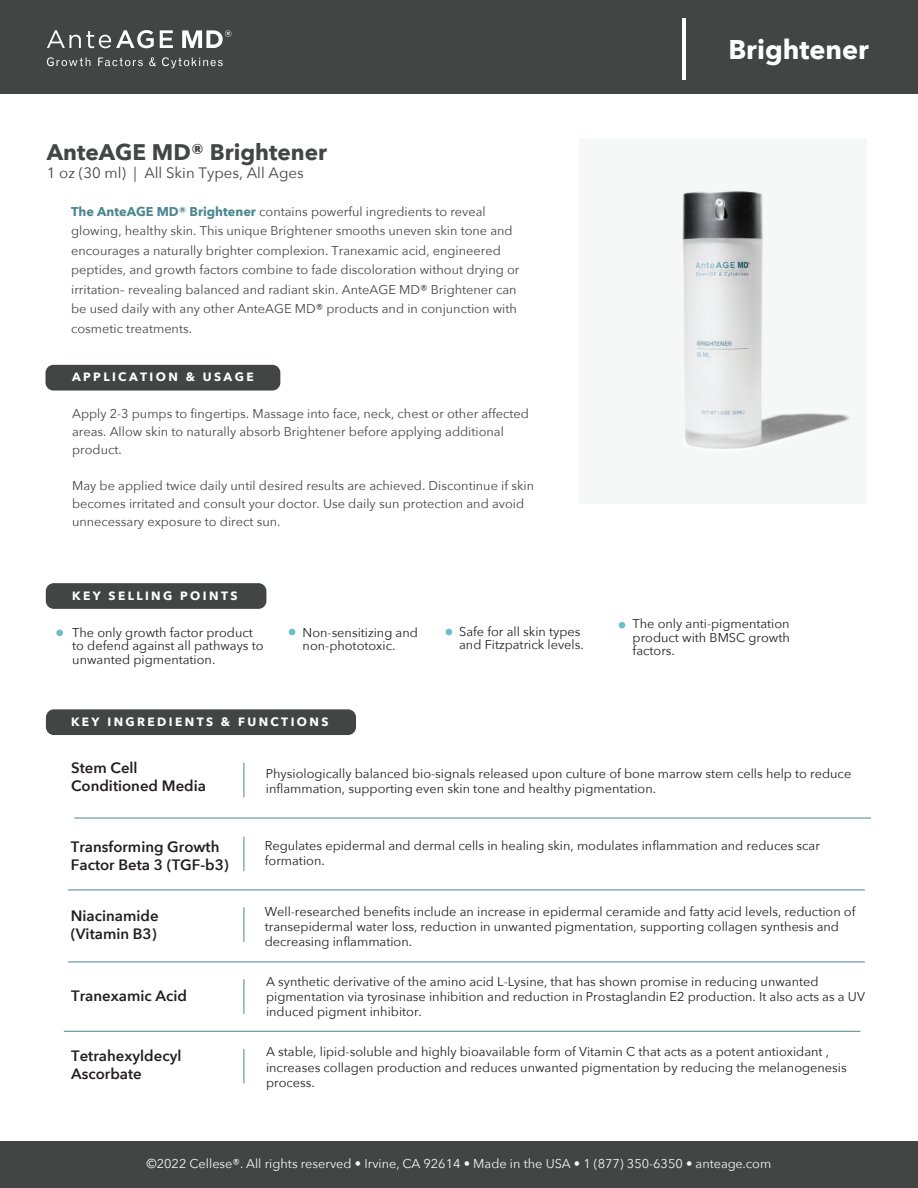
<style>
.page{position:relative;width:918px;height:1188px;background:#fff}
.page>*{position:absolute;margin:0;border:0;box-sizing:border-box;transform-origin:0 0}
.t1{font:700 27px "Avenir Next";color:#fff}
.t2{font:700 22.5px "Avenir Next";color:#444545}
.t3{font:600 15px/18px "Avenir Next";color:#231f20}
.t4{font:15px "Avenir Next";color:#444545}
.t5{font:12.75px/15.3px "Avenir Next";color:#231f20}
.t6{font:12.75px/19.5px "Avenir Next";color:#444545}
.t7{font:12.75px "Avenir Next";color:#f4f6f7}
.t8{font:700 12px "Avenir Next";letter-spacing:.2em;color:#fff}
.s1{font-weight:700;color:#4b868e}
</style>
<div class="page">
<div style="left:56px;top:630px;width:7px;height:6px;background:#6ac0ca;border-radius:50%"></div>
<svg style="left:289px;top:629px;width:6px;height:6px"></svg>
<svg style="left:446px;top:629px;width:6px;height:6px"></svg>
<div style="left:0;top:1141px;width:918px;height:47px;background:#434545"></div>
<div style="left:0;top:0;width:918px;height:94px;background:#434545"></div>
<hr style="left:683px;top:18px;width:3px;height:61px;background:#fff">
<hr style="left:244px;top:763px;width:1px;height:34px;background:#4b868e">
<hr style="left:244px;top:837px;width:1px;height:34px;background:#4b868e">
<hr style="left:74px;top:818px;width:797px;height:1px;background:#4b868e">
<div style="left:46px;top:365px;width:234px;height:26px;background:#434545;border-radius:8px"></div>
<div style="left:46px;top:583px;width:220px;height:26px;background:#434545;border-radius:8px"></div>
<div style="left:46px;top:709px;width:310px;height:26px;background:#434545;border-radius:8px"></div>
<img style="left:682px;top:190px;width:170px;height:259px">
<svg style="left:619px;top:622px;width:6px;height:6px"></svg>
<hr style="left:68px;top:890px;width:797px;height:1px;background:#4b868e">
<hr style="left:244px;top:907px;width:1px;height:35px;background:#4b868e">
<hr style="left:68px;top:962px;width:797px;height:1px;background:#4b868e">
<hr style="left:244px;top:979px;width:1px;height:35px;background:#4b868e">
<hr style="left:64px;top:1031px;width:796px;height:1px;background:#4b868e">
<hr style="left:244px;top:1049px;width:1px;height:34px;background:#4b868e">
<svg style="left:47px;top:57px;width:43px;height:9px"></svg>
<svg style="left:98px;top:58px;width:45px;height:8px"></svg>
<svg style="left:149px;top:57px;width:7px;height:9px"></svg>
<svg style="left:162px;top:57px;width:61px;height:11px"></svg>
<svg style="left:182px;top:30px;width:49px;height:18px"></svg>
<svg style="left:47px;top:30px;width:107px;height:18px"></svg>
<svg style="left:160px;top:30px;width:13px;height:18px"></svg>
<h2 class="t2" style="left:47px;top:133px;width:282px">AnteAGE MD® Brightener</h2>
<p class="t4" style="left:47px;top:160px;width:258px">1 oz (30 ml) | All Skin Types, All Ages</p>
<p class="t6" style="left:71px;top:201px;width:450px"><span class="s1">The AnteAGE MD® Brightener</span> contains powerful ingredients to reveal glowing, healthy skin. This unique Brightener smooths uneven skin tone and encourages a naturally brighter complexion. Tranexamic acid, engineered peptides, and growth factors combine to fade discoloration without drying or irritation– revealing balanced and radiant skin. AnteAGE MD® Brightener can be used daily with any other AnteAGE MD® products and in conjunction with cosmetic treatments.</p>
<p class="t8" style="left:72px;top:367px;width:183px">APPLICATION &amp; USAGE</p>
<p class="t6" style="left:72px;top:404px;width:458px;line-height:18px">Apply 2-3 pumps to fingertips. Massage into face, neck, chest or other affected areas. Allow skin to naturally absorb Brightener before applying additional product.</p>
<p class="t6" style="left:72px;top:476px;width:464px;line-height:18px">May be applied twice daily until desired results are achieved. Discontinue if skin becomes irritated and consult your doctor. Use daily sun protection and avoid unnecessary exposure to direct sun.</p>
<p class="t8" style="left:72px;top:585px;width:167px">KEY SELLING POINTS</p>
<p class="t5" style="left:72px;top:625px;width:193px;line-height:13.5px">The only growth factor product to defend against all pathways to unwanted pigmentation.</p>
<p class="t5" style="left:303px;top:625px;width:117px;line-height:13.5px">Non-sensitizing and non-phototoxic.</p>
<p class="t5" style="left:459px;top:624px;width:126px;line-height:13.5px">Safe for all skin types and Fitzpatrick levels.</p>
<p class="t8" style="left:71px;top:711px;width:259px">KEY INGREDIENTS &amp; FUNCTIONS</p>
<h1 class="t1" style="left:728px;top:27px;width:142px">Brightener</h1>
<p class="t5" style="left:633px;top:616px;width:159px;line-height:13.5px;text-align:justify">The only anti-pigmentation product with BMSC growth factors.</p>
<p class="t3" style="left:71px;top:759px;width:136px">Stem Cell<br>Conditioned Media</p>
<p class="t5" style="left:266px;top:765px;width:587px">Physiologically balanced bio-signals released upon culture of bone marrow stem cells help to reduce inflammation, supporting even skin tone and healthy pigmentation.</p>
<p class="t3" style="left:71px;top:837px;width:160px">Transforming Growth<br>Factor Beta 3 (TGF-b3)</p>
<p class="t5" style="left:265px;top:837px;width:557px">Regulates epidermal and dermal cells in healing skin, modulates inflammation and reduces scar formation.</p>
<p class="t3" style="left:71px;top:906px;width:89px">Niacinamide (Vitamin B3)</p>
<p class="t5" style="left:265px;top:903px;width:592px">Well-researched benefits include an increase in epidermal ceramide and fatty acid levels, reduction of transepidermal water loss, reduction in unwanted pigmentation, supporting collagen synthesis and decreasing inflammation.</p>
<p class="t3" style="left:71px;top:986px;width:117px">Tranexamic Acid</p>
<p class="t5" style="left:266px;top:973px;width:600px">A synthetic derivative of the amino acid L-Lysine, that has shown promise in reducing unwanted pigmentation via tyrosinase inhibition and reduction in Prostaglandin E2 production. It also acts as a UV induced pigment inhibitor.</p>
<p class="t3" style="left:71px;top:1047px;width:112px">Tetrahexyldecyl<br>Ascorbate</p>
<p class="t5" style="left:266px;top:1044px;width:582px">A stable, lipid-soluble and highly bioavailable form of Vitamin C that acts as a potent antioxidant , increases collagen production and reduces unwanted pigmentation by reducing the melanogenesis process.</p>
<p class="t7" style="left:147px;top:1153px;width:626px">©2022 Cellese®. All rights reserved • Irvine, CA 92614 • Made in the USA • 1 (877) 350-6350 • anteage.com</p>
</div>
